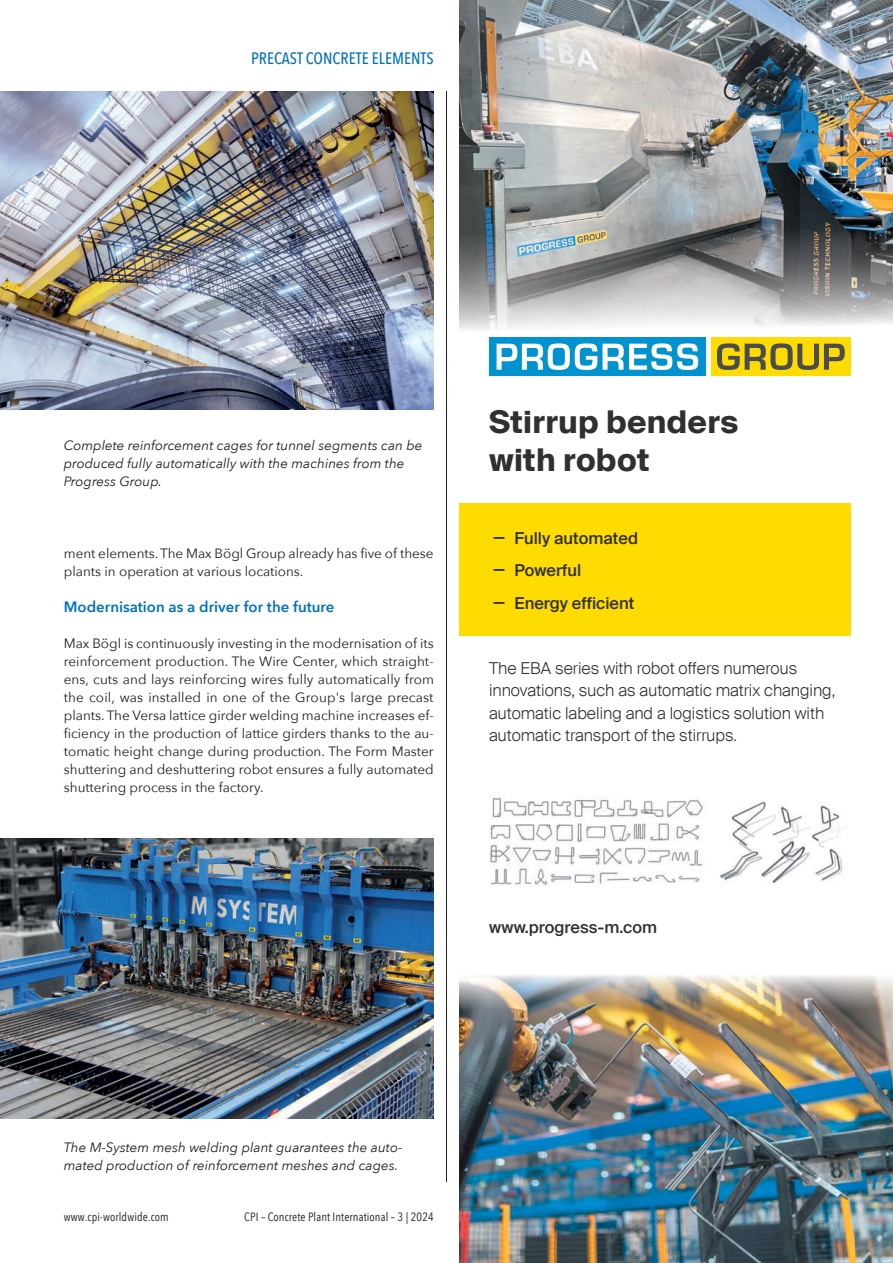
<style>
.page{position:relative;width:893px;height:1263px;background:#fff}
.page>*{position:absolute;margin:0;border:0;box-sizing:border-box;transform-origin:0 0}
.t1{font:700 31.5px/37.8px "Suisse Intl";letter-spacing:.01em;color:#312f30}
.t2{font:300 16.5px/22.5px "Suisse Intl";color:#312f30}
.t3{font:500 16.5px/32.2px "Suisse Intl";color:#312f30}
.t4{font:500 16.5px "Avenir Next Condensed";color:#0372bb}
.t5{font:600 15px "Avenir Next";color:#0372bb}
.t6{font:13.5px/18px "Avenir Next";color:#231f20}
.t7{font:italic 13.5px/18px "Avenir Next";color:#231f20}
.t8{font:12px "Avenir Next Condensed";letter-spacing:.01em;color:#231f20}
</style>
<div class="page">
<hr style="left:446px;top:91px;width:1px;height:1091px;background:#231f20">
<img style="left:0;top:91px;width:434px;height:319px">
<img style="left:0;top:839px;width:434px;height:279px">
<img style="left:459px;top:0;width:434px;height:355px">
<div style="left:459px;top:504px;width:391px;height:132px;background:#ffdc01"></div>
<img style="left:459px;top:975px;width:434px;height:288px">
<div style="left:489px;top:337px;width:217px;height:38px;background:#0093d0"></div>
<div style="left:711px;top:337px;width:139px;height:38px;background:#ffdc01"></div>
<svg style="left:497px;top:343px;width:201px;height:27px"></svg>
<svg style="left:717px;top:343px;width:128px;height:27px"></svg>
<img style="left:719px;top:801px;width:124px;height:82px">
<img style="left:489px;top:796px;width:214px;height:89px">
<p class="t4" style="left:251px;top:49px;width:184px">PRECAST CONCRETE ELEMENTS</p>
<p class="t7" style="left:64px;top:436px;width:360px">Complete reinforcement cages for tunnel segments can be produced fully automatically with the machines from the<br>Progress Group.</p>
<p class="t6" style="left:64px;top:544px;width:371px">ment elements. The Max Bögl Group already has five of these plants in operation at various locations.</p>
<p class="t5" style="left:64px;top:594px;width:272px">Modernisation as a driver for the future</p>
<p class="t6" style="left:64px;top:634px;width:372px;text-align:justify">Max Bögl is continuously investing in the modernisation of its reinforcement production. The Wire Center, which straight&shy;ens, cuts and lays reinforcing wires fully automatically from the coil, was installed in one of the Group's large precast plants. The Versa lattice girder welding machine increases ef&shy;ficiency in the production of lattice girders thanks to the au&shy;tomatic height change during production. The Form Master shuttering and deshuttering robot ensures a fully automated shuttering process in the factory.</p>
<h1 class="t1" style="left:489px;top:403px;width:251px">Stirrup benders with robot</h1>
<p class="t3" style="left:493px;top:522px;width:146px">˛ Fully automated ˛ Powerful<br>˛ Energy efficient</p>
<p class="t2" style="left:489px;top:657px;width:348px">The EBA series with robot offers numerous innovations, such as automatic matrix changing, automatic labeling and a logistics solution with automatic transport of the stirrups.</p>
<p class="t3" style="left:489px;top:911px;width:169px">www.progress-m.com</p>
<p class="t7" style="left:64px;top:1138px;width:340px">The M-System mesh welding plant guarantees the auto&shy;mated production of reinforcement meshes and cages.</p>
<p class="t8" style="left:64px;top:1207px;width:107px">www.cpi-worldwide.com</p>
<p class="t8" style="left:244px;top:1207px;width:191px">CPI – Concrete Plant International – 3 | 2024</p>
</div>
